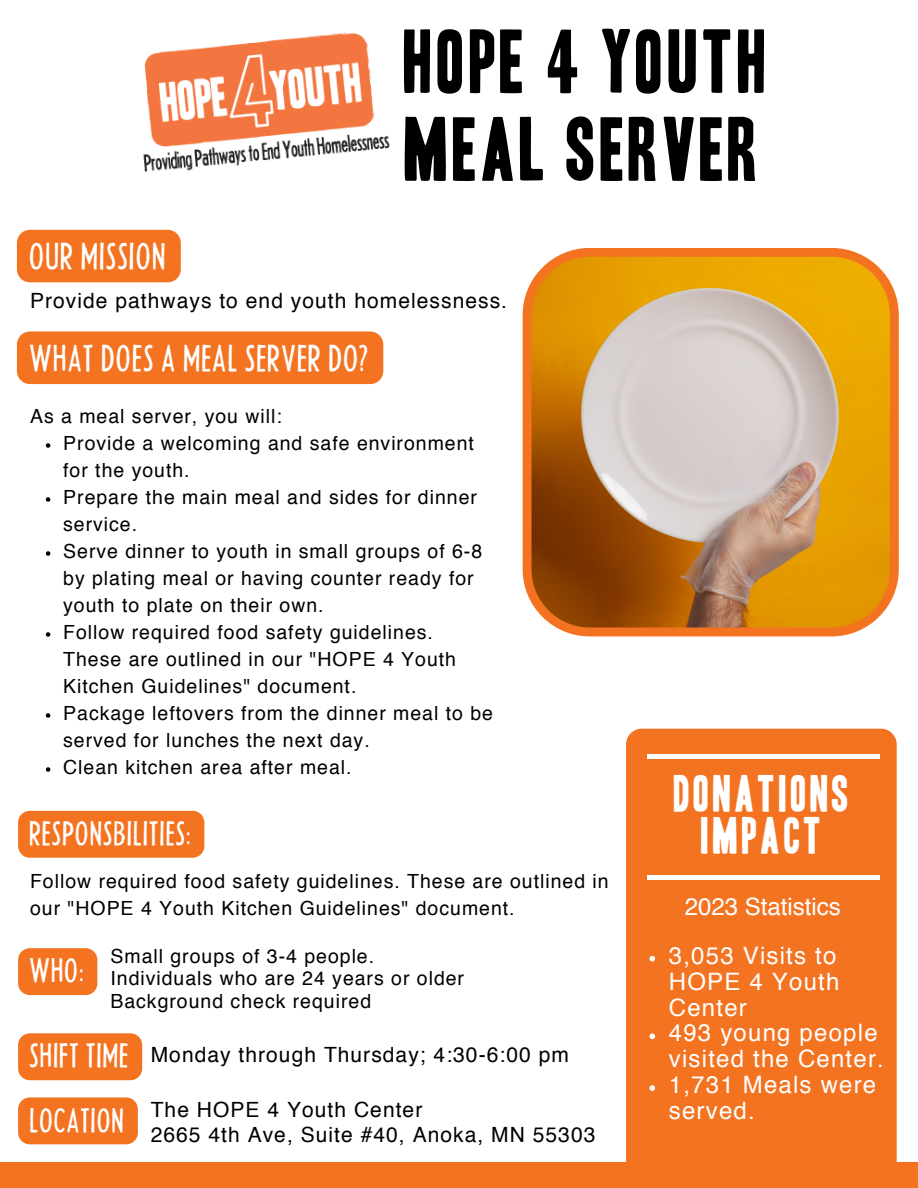
<style>
.page{position:relative;width:918px;height:1188px;background:#fff}
.page>*{position:absolute;margin:0;border:0;box-sizing:border-box;transform-origin:0 0}
.t1{font:78.15px/87.8px "Headline One HPLHS";letter-spacing:.05em;color:#000}
.t2{font:44.4px/41.7px "Headline One HPLHS";letter-spacing:.08em;color:#fff;text-align:center}
.t3{font:33px "Headline Two HPLHS";letter-spacing:.055em;color:#fff}
.t4{font:30px "Headline Two HPLHS";letter-spacing:.055em;color:#fff}
.t5{font:24px/25.8px "Helvetica";letter-spacing:.05em;color:#fff}
.t6{font:24px "Helvetica";color:#fff}
.t7{font:21px "Helvetica";letter-spacing:.05em;color:#000}
.t8{font:19.5px/27px "Helvetica";letter-spacing:.05em;color:#000}
</style>
<div class="page">
<div style="left:0;top:1162px;width:918px;height:26px;background:#f37321"></div>
<svg style="left:523px;top:248px;width:376px;height:388px;background:#d09c55"></svg>
<img style="left:143px;top:32px;width:247px;height:140px">
<div style="left:17px;top:331px;width:366px;height:53px;background:#f37321"></div>
<svg style="left:46px;top:443px;width:4px;height:5px"></svg>
<svg style="left:46px;top:497px;width:4px;height:5px"></svg>
<svg style="left:46px;top:551px;width:4px;height:5px"></svg>
<svg style="left:46px;top:632px;width:4px;height:5px"></svg>
<svg style="left:46px;top:713px;width:4px;height:5px"></svg>
<svg style="left:46px;top:767px;width:4px;height:5px"></svg>
<div style="left:18px;top:1097px;width:120px;height:47px;background:#f37321;border-radius:12px"></div>
<div style="left:18px;top:1033px;width:124px;height:47px;background:#f37321;border-radius:12px"></div>
<div style="left:17px;top:230px;width:164px;height:52px;background:#f37321;border-radius:13px"></div>
<div style="left:18px;top:948px;width:79px;height:47px;background:#f37321;border-radius:12px"></div>
<div style="left:18px;top:811px;width:186px;height:47px;background:#f37321"></div>
<div style="left:626px;top:729px;width:271px;height:451px;background:#f37321;border-radius:16px"></div>
<hr style="left:647px;top:755px;width:233px;height:3px;background:#fff">
<hr style="left:647px;top:876px;width:233px;height:3px;background:#fff">
<svg style="left:649px;top:956px;width:6px;height:6px"></svg>
<svg style="left:649px;top:1034px;width:6px;height:5px"></svg>
<svg style="left:649px;top:1085px;width:6px;height:6px"></svg>
<h3 class="t1" style="left:404px;top:19px;width:365px">HOPE 4 YOUTH<br>MEAL SERVER</h3>
<p class="t3" style="left:30px;top:237px;width:137px">OUR MISSION</p>
<h2 class="t7" style="left:30px;top:292px;width:478px">Provide pathways to end youth homelessness.</h2>
<p class="t3" style="left:30px;top:339px;width:340px">WHAT DOES A MEAL SERVER DO?</p>
<p class="t8" style="left:30px;top:404px;width:253px">As a meal server, you will:</p>
<h3 class="t8" style="left:63px;top:431px;width:412px">Provide a welcoming and safe environment for the youth.</h3>
<p class="t8" style="left:63px;top:485px;width:415px">Prepare the main meal and sides for dinner service.</p>
<p class="t8" style="left:63px;top:539px;width:421px">Serve dinner to youth in small groups of 6-8 by plating meal or having counter ready for youth to plate on their own.</p>
<p class="t8" style="left:63px;top:620px;width:394px">Follow required food safety guidelines.<br>These are outlined in our "HOPE 4 Youth<br>Kitchen Guidelines" document.</p>
<p class="t8" style="left:63px;top:701px;width:431px">Package leftovers from the dinner meal to be served for lunches the next day.</p>
<p class="t8" style="left:63px;top:755px;width:290px">Clean kitchen area after meal.</p>
<p class="t4" style="left:30px;top:816px;width:162px">RESPONSBILITIES:</p>
<p class="t8" style="left:30px;top:870px;width:580px">Follow required food safety guidelines. These are outlined in our "HOPE 4 Youth Kitchen Guidelines" document.</p>
<p class="t4" style="left:30px;top:953px;width:55px">WHO:</p>
<h4 class="t8" style="left:110px;top:944px;width:265px">Small groups of 3-4 people.</h4>
<h3 class="t8" style="left:110px;top:967px;width:355px">Individuals who are 24 years or older</h3>
<p class="t8" style="left:110px;top:989px;width:262px">Background check required</p>
<p class="t4" style="left:30px;top:1038px;width:100px">SHIFT TIME</p>
<p class="t7" style="left:151px;top:1046px;width:420px">Monday through Thursday; 4:30-6:00 pm</p>
<p class="t2" style="left:674px;top:774px;width:177px">DONATIONS<br>IMPACT</p>
<p class="t6" style="left:685px;top:896px;width:158px">2023 Statistics</p>
<p class="t5" style="left:669px;top:944px;width:172px">3,053 Visits to<br>HOPE 4 Youth<br>Center</p>
<p class="t5" style="left:669px;top:1022px;width:216px">493 young people visited the Center.</p>
<h3 class="t5" style="left:669px;top:1074px;width:209px">1,731 Meals were</h3>
<p class="t4" style="left:30px;top:1102px;width:96px">LOCATION</p>
<h3 class="t7" style="left:151px;top:1101px;width:273px">The HOPE 4 Youth Center</h3>
<h3 class="t5" style="left:669px;top:1100px;width:87px">served.</h3>
<p class="t7" style="left:151px;top:1125px;width:446px">2665 4th Ave, Suite #40, Anoka, MN 55303</p>
</div>
